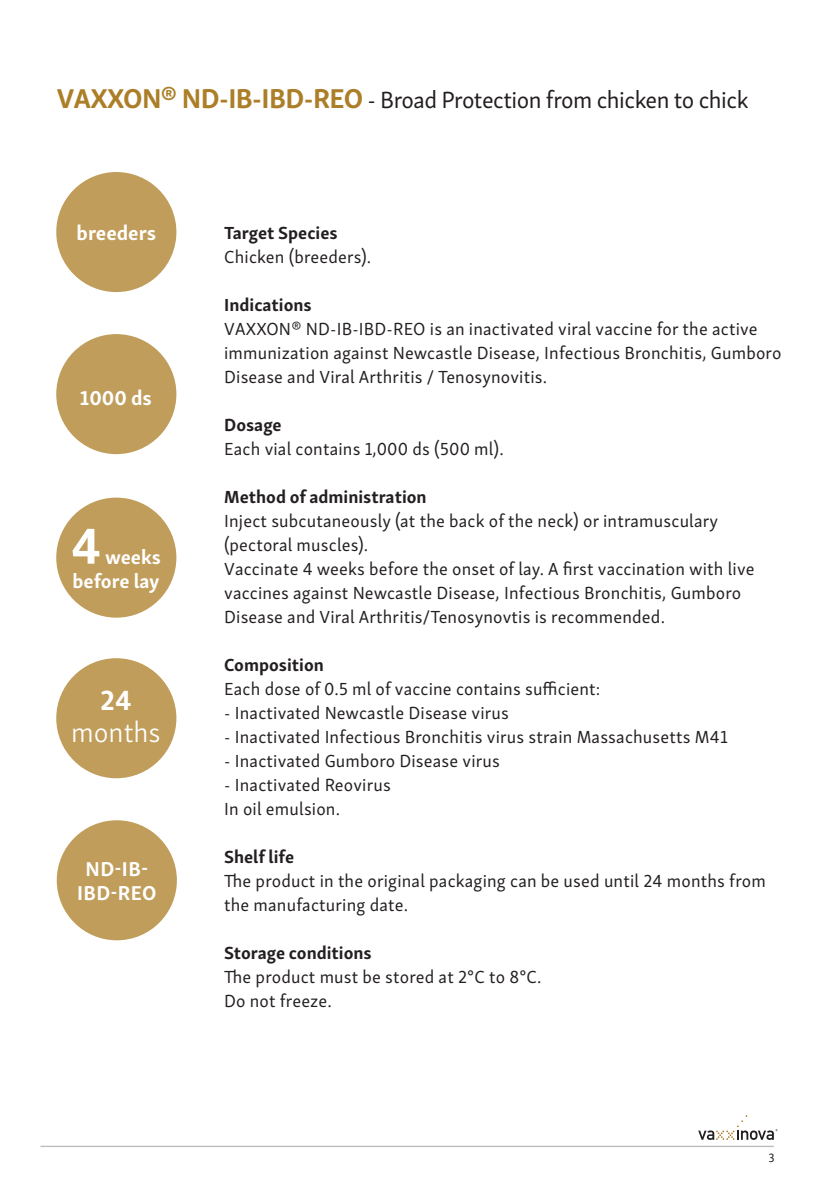
<style>
.page{position:relative;width:840px;height:1191px;background:#fff}
.page>*{position:absolute;margin:0;border:0;box-sizing:border-box;transform-origin:0 0}
.t1{font:700 52px "Skolar Sans Latn";color:#fff}
.t2{font:300 28.6px "Skolar Sans Latn";color:#fff}
.t3{font:700 28.6px "Skolar Sans Latn";color:#fff}
.t4{font:24px "Skolar Sans Latn";letter-spacing:-.02em;color:#231f20}
.t5{font:700 20.6px "Skolar Sans Latn";color:#fff}
.t6{font:700 20.6px/24.8px "Skolar Sans Latn";letter-spacing:.02em;color:#fff;text-align:center}
.t7{font:700 20px/24px "Skolar Sans Latn";color:#fff;text-align:right}
.t8{font:18px/24px "Skolar Sans Latn";letter-spacing:.01em;color:#231f20}
.t9{font:700 18px "Skolar Sans Latn";color:#231f20}
.t10{font:12.4px "Skolar Sans Latn";color:#231f20}
.s1{font-weight:700;font-size:28px;color:#ab7e27}
</style>
<div class="page">
<svg style="left:698px;top:1115px;width:79px;height:25px"></svg>
<hr style="left:40px;top:1145px;width:733px;height:2px;background:#bcbdc0">
<div style="left:56px;top:334px;width:120px;height:120px;background:#c09d5a;border-radius:50%"></div>
<div style="left:56px;top:658px;width:120px;height:120px;background:#c09d5a;border-radius:50%"></div>
<div style="left:57px;top:820px;width:120px;height:120px;background:#c09d5a;border-radius:50%"></div>
<div style="left:56px;top:497px;width:120px;height:120px;background:#c09d5a;border-radius:50%"></div>
<div style="left:56px;top:172px;width:120px;height:120px;background:#c09d5a;border-radius:50%"></div>
<h3 class="t4" style="left:57px;top:82px;width:693px"><span class="s1">VAXXON® ND-IB-IBD-REO</span> - Broad Protection from chicken to chick</h3>
<p class="t5" style="left:77px;top:216px;width:81px">breeders</p>
<p class="t5" style="left:80px;top:381px;width:73px">1000 ds</p>
<h1 class="t1" style="left:71px;top:503px;width:32px">4</h1>
<p class="t7" style="left:72px;top:543px;width:90px">weeks before lay</p>
<h2 class="t3" style="left:100px;top:677px;width:33px">24</h2>
<h2 class="t2" style="left:71px;top:711px;width:91px">months</h2>
<p class="t6" style="left:77px;top:854px;width:81px">ND-IB-<br>IBD-REO</p>
<p class="t9" style="left:224px;top:218px;width:115px">Target Species</p>
<p class="t8" style="left:224px;top:244px;width:149px">Chicken (breeders).</p>
<p class="t9" style="left:224px;top:290px;width:89px">Indications</p>
<p class="t8" style="left:224px;top:316px;width:558px">VAXXON® ND-IB-IBD-REO is an inactivated viral vaccine for the active immunization against Newcastle Disease, Infectious Bronchitis, Gumboro<br>Disease and Viral Arthritis / Tenosynovitis.</p>
<p class="t9" style="left:224px;top:410px;width:59px">Dosage</p>
<p class="t8" style="left:224px;top:436px;width:281px">Each vial contains 1,000 ds (500 ml).</p>
<p class="t9" style="left:224px;top:482px;width:204px">Method of administration</p>
<p class="t8" style="left:224px;top:508px;width:531px">Inject subcutaneously (at the back of the neck) or intramusculary (pectoral muscles).<br>Vaccinate 4 weeks before the onset of lay. A first vaccination with live vaccines against Newcastle Disease, Infectious Bronchitis, Gumboro Disease and Viral Arthritis/Tenosynovtis is recommended.</p>
<p class="t9" style="left:224px;top:650px;width:101px">Composition</p>
<p class="t8" style="left:224px;top:676px;width:377px">Each dose of 0.5 ml of vaccine contains sufficient:</p>
<p class="t8" style="left:224px;top:700px;width:286px">- Inactivated Newcastle Disease virus</p>
<p class="t8" style="left:224px;top:724px;width:505px">- Inactivated Infectious Bronchitis virus strain Massachusetts M41</p>
<p class="t8" style="left:224px;top:748px;width:277px">- Inactivated Gumboro Disease virus</p>
<p class="t8" style="left:224px;top:772px;width:168px">- Inactivated Reovirus<br>In oil emulsion.</p>
<p class="t9" style="left:224px;top:842px;width:72px">Shelf life</p>
<p class="t8" style="left:224px;top:868px;width:543px">The product in the original packaging can be used until 24 months from the manufacturing date.</p>
<p class="t9" style="left:224px;top:938px;width:149px">Storage conditions</p>
<p class="t8" style="left:224px;top:964px;width:319px">The product must be stored at 2°C to 8°C.<br>Do not freeze.</p>
<p class="t10" style="left:768px;top:1148px;width:8px">3</p>
</div>
